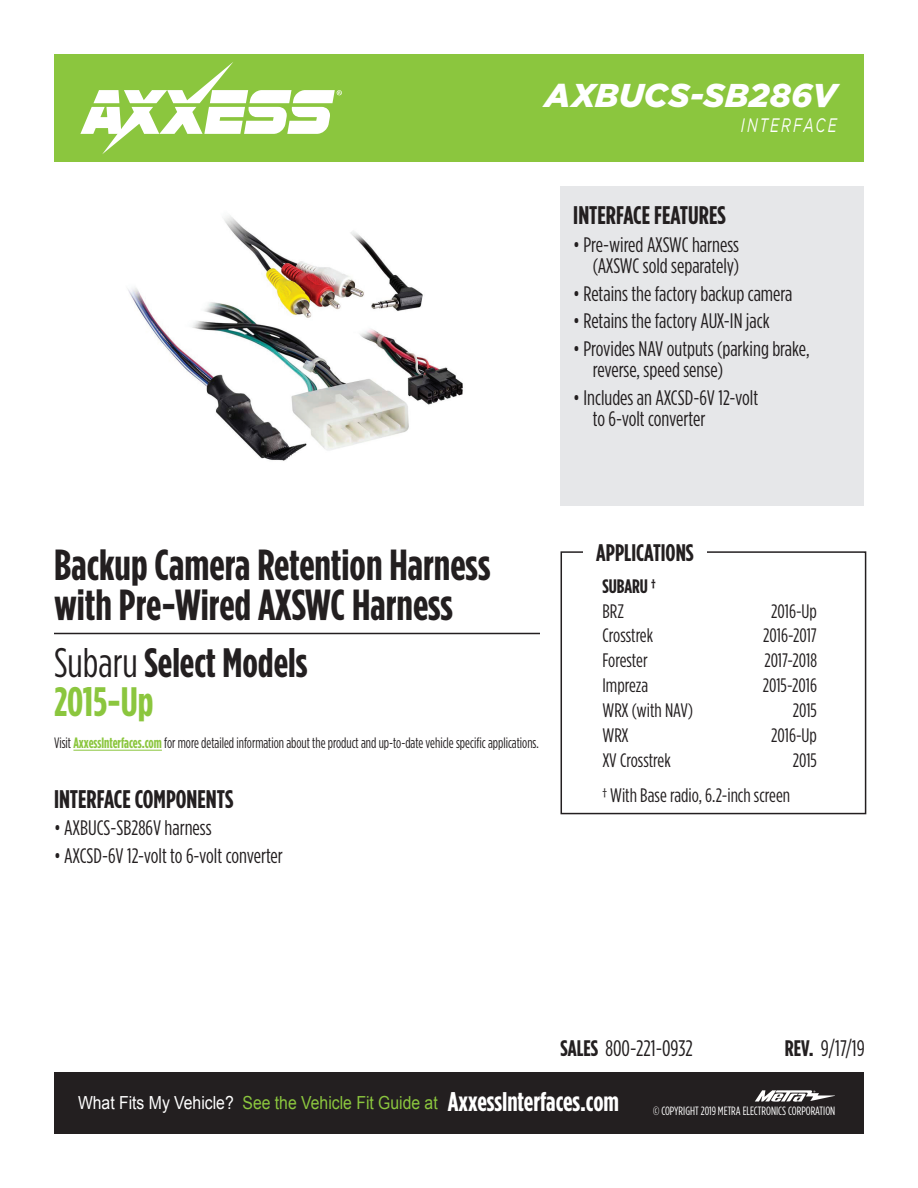
<style>
.page{position:relative;width:918px;height:1188px;background:#fff}
.page>*{position:absolute;margin:0;border:0;box-sizing:border-box;transform-origin:0 0}
.t1{font:700 43.5px/40.5px "Gotham Condensed";color:#231f20}
.t2{font:700 41.1px/39px "Gotham Condensed";color:#231f20}
.t3{font:italic 900 33px "Gotham";color:#fff}
.t4{font:700 27px "Gotham Condensed";color:#fff}
.t5{font:700 25.5px "Gotham Condensed";color:#231f20}
.t6{font:700 24px "Gotham Condensed";color:#231f20}
.t7{font:22.5px "Gotham Condensed";color:#231f20}
.t8{font:21px/21px "Gotham Condensed";color:#231f20}
.t9{font:19.5px "Gotham Condensed";color:#231f20}
.t10{font:italic 19.5px "Gotham";letter-spacing:.15em;color:#fff;scale:.7 1}
.t11{font:700 19.5px "Gotham Condensed";color:#231f20}
.t12{font:18px "Arial";color:#8bc63e;scale:.88 1}
.t13{font:18px "Arial";color:#fff;scale:.88 1}
.t14{font:15px "Gotham Condensed";color:#231f20;scale:.93 1}
.t15{font:12px "Gotham Condensed";color:#fff}
.s1{font-weight:400}
.s2{color:#8bc63e}
.s3{font-weight:700;color:#8bc63e}
.s4{font-weight:700}
</style>
<div class="page">
<div style="left:54px;top:1072px;width:810px;height:62px;background:#231f20"></div>
<div style="left:54px;top:54px;width:810px;height:108px;background:#8bc63e"></div>
<svg style="left:80px;top:62px;width:262px;height:92px"></svg>
<svg style="left:755px;top:1090px;width:80px;height:12px"></svg>
<div style="left:561px;top:551px;width:305px;height:263px;border:2px solid #231f20"></div>
<div style="left:561px;top:186px;width:303px;height:319px;background:#e6e7e9"></div>
<div style="left:583px;top:541px;width:124px;height:20px;background:#fff"></div>
<hr style="left:54px;top:633px;width:486px;height:1px;background:#231f20">
<img style="left:128px;top:215px;width:335px;height:246px">
<hr style="left:73px;top:750px;width:89px;height:1px;background:#8bc63e">
<h3 class="t3" style="left:545px;top:77px;width:293px">AXBUCS-SB286V</h3>
<p class="t10" style="left:741px;top:115px;width:138px">INTERFACE</p>
<p class="t5" style="left:573px;top:201px;width:154px">INTERFACE FEATURES</p>
<p class="t8" style="left:573px;top:234px;width:167px;text-align:right">• Pre-wired AXSWC harness (AXSWC sold separately)</p>
<p class="t8" style="left:573px;top:283px;width:221px">• Retains the factory backup camera</p>
<p class="t8" style="left:573px;top:310px;width:198px">• Retains the factory AUX-IN jack</p>
<p class="t8" style="left:593px;top:338px;width:218px;text-indent:-20px">• Provides NAV outputs (parking brake, reverse, speed sense)</p>
<p class="t8" style="left:593px;top:387px;width:167px;text-indent:-20px">• Includes an AXCSD-6V 12-volt to 6-volt converter</p>
<h1 class="t1" style="left:54px;top:543px;width:438px">Backup Camera Retention Harness with Pre-Wired AXSWC Harness</h1>
<h2 class="t2" style="left:54px;top:642px;width:255px"><span class="s1">Subaru</span> Select Models<br><span class="s2">2015-Up</span></h2>
<p class="t14" style="left:54px;top:735px;width:523px">Visit <span class="s3">AxxessInterfaces.com</span> for more detailed information about the product and up-to-date vehicle specific applications.</p>
<p class="t5" style="left:54px;top:784px;width:181px">INTERFACE COMPONENTS</p>
<p class="t8" style="left:54px;top:817px;width:159px">• AXBUCS-SB286V harness</p>
<p class="t8" style="left:54px;top:845px;width:230px">• AXCSD-6V 12-volt to 6-volt converter</p>
<p class="t6" style="left:596px;top:539px;width:99px">APPLICATIONS</p>
<p class="t11" style="left:603px;top:575px;width:55px">SUBARU †</p>
<p class="t9" style="left:603px;top:600px;width:23px">BRZ</p>
<p class="t9" style="left:771px;top:600px;width:47px">2016-Up</p>
<p class="t9" style="left:603px;top:625px;width:52px">Crosstrek</p>
<p class="t9" style="left:763px;top:625px;width:55px">2016-2017</p>
<p class="t9" style="left:603px;top:650px;width:47px">Forester</p>
<p class="t9" style="left:764px;top:650px;width:54px">2017-2018</p>
<p class="t9" style="left:603px;top:675px;width:47px">Impreza</p>
<p class="t9" style="left:763px;top:675px;width:56px">2015-2016</p>
<p class="t9" style="left:603px;top:700px;width:92px">WRX (with NAV)</p>
<p class="t9" style="left:793px;top:700px;width:26px">2015</p>
<p class="t9" style="left:603px;top:725px;width:28px">WRX</p>
<p class="t9" style="left:771px;top:725px;width:47px">2016-Up</p>
<p class="t9" style="left:603px;top:750px;width:70px">XV Crosstrek</p>
<p class="t9" style="left:793px;top:750px;width:26px">2015</p>
<p class="t9" style="left:603px;top:785px;width:189px">† With Base radio, 6.2-inch screen</p>
<p class="t7" style="left:561px;top:1036px;width:134px"><span class="s4">SALES</span> 800-221-0932</p>
<p class="t7" style="left:785px;top:1036px;width:81px"><span class="s4">REV.</span> 9/17/19</p>
<p class="t13" style="left:78px;top:1091px;width:179px">What Fits My Vehicle?</p>
<p class="t4" style="left:448px;top:1087px;width:173px">AxxessInterfaces.com</p>
<p class="t12" style="left:243px;top:1091px;width:223px">See the Vehicle Fit Guide at</p>
<p class="t15" style="left:653px;top:1105px;width:184px">© COPYRIGHT 2019 METRA ELECTRONICS CORPORATION</p>
</div>
